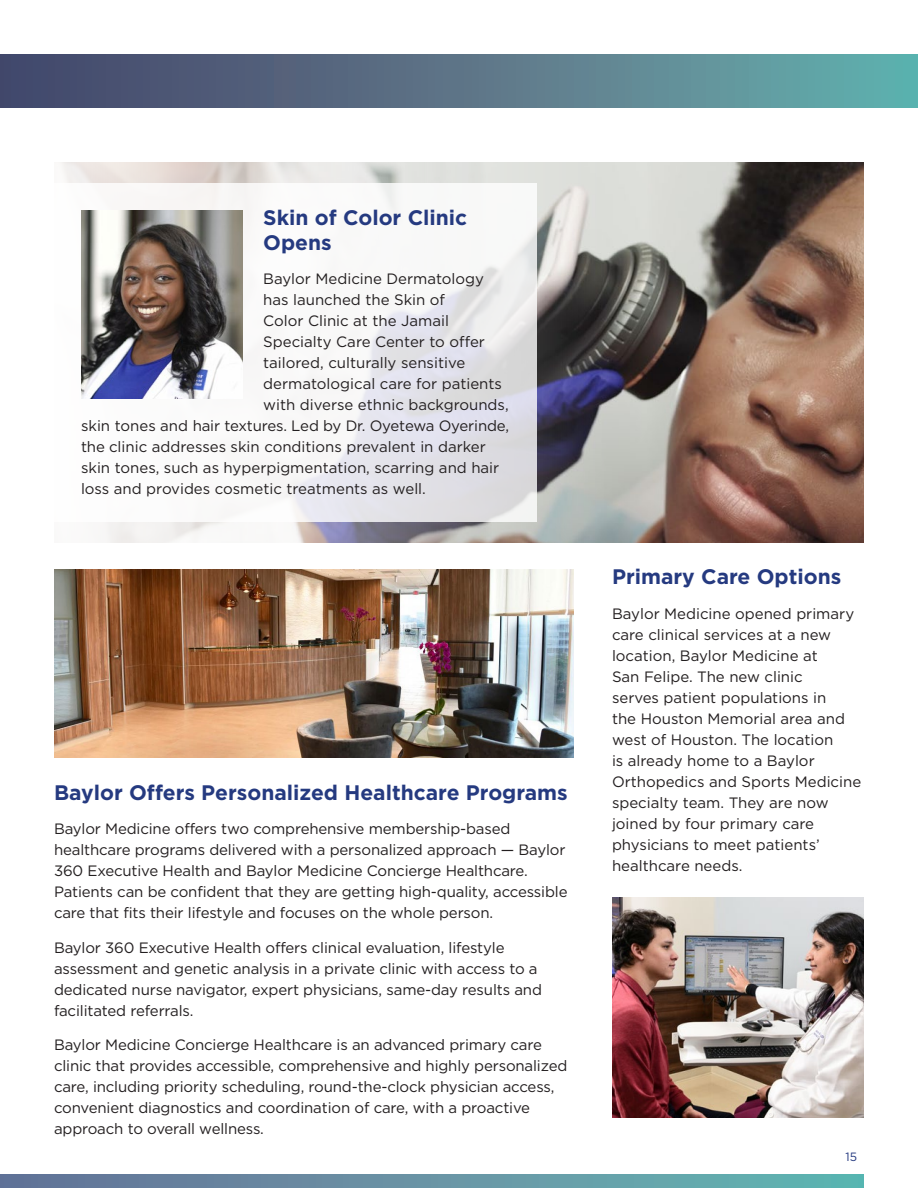
<style>
.page{position:relative;width:918px;height:1188px;background:#fff}
.page>*{position:absolute;margin:0;border:0;box-sizing:border-box;transform-origin:0 0}
.t1{font:700 21px/25.2px "Gotham";color:#253a80}
.t2{font:15px/21px "Gotham";letter-spacing:-.01em;color:#231f20}
.t3{font:12px "Gotham";color:#253a80}
</style>
<div class="page">
<div style="left:0;top:54px;width:918px;height:54px;background:linear-gradient(to right,#484267,#68aeac)"></div>
<img style="left:629px;top:162px;width:235px;height:380px">
<svg style="left:60px;top:162px;width:569px;height:380px;background:#a4a3a6"></svg>
<svg style="left:60px;top:183px;width:477px;height:338px"></svg>
<img style="left:81px;top:210px;width:162px;height:189px">
<img style="left:612px;top:898px;width:252px;height:220px">
<img style="left:54px;top:569px;width:520px;height:189px">
<svg style="left:0;top:1174px;width:864px;height:14px;background:#6494a4"></svg>
<h1 class="t1" style="left:263px;top:205px;width:206px">Skin of Color Clinic<br>Opens</h1>
<p class="t2" style="left:263px;top:268px;width:222px">Baylor Medicine Dermatology</p>
<p class="t2" style="left:263px;top:289px;width:183px">has launched the Skin of</p>
<p class="t2" style="left:263px;top:310px;width:187px">Color Clinic at the Jamail</p>
<p class="t2" style="left:263px;top:331px;width:223px">Specialty Care Center to offer</p>
<p class="t2" style="left:263px;top:352px;width:204px">tailored, culturally sensitive</p>
<p class="t2" style="left:263px;top:373px;width:240px">dermatological care for patients</p>
<p class="t2" style="left:263px;top:394px;width:247px">with diverse ethnic backgrounds,</p>
<p class="t2" style="left:81px;top:415px;width:430px">skin tones and hair textures. Led by Dr. Oyetewa Oyerinde,</p>
<p class="t2" style="left:81px;top:436px;width:406px">the clinic addresses skin conditions prevalent in darker</p>
<p class="t2" style="left:81px;top:457px;width:420px">skin tones, such as hyperpigmentation, scarring and hair</p>
<p class="t2" style="left:81px;top:478px;width:346px">loss and provides cosmetic treatments as well.</p>
<h1 class="t1" style="left:54px;top:779px;width:515px">Baylor Offers Personalized Healthcare Programs</h1>
<p class="t2" style="left:54px;top:818px;width:515px">Baylor Medicine offers two comprehensive membership-based healthcare programs delivered with a personalized approach — Baylor 360 Executive Health and Baylor Medicine Concierge Healthcare.<br>Patients can be confident that they are getting high-quality, accessible care that fits their lifestyle and focuses on the whole person.</p>
<p class="t2" style="left:54px;top:936px;width:489px">Baylor 360 Executive Health offers clinical evaluation, lifestyle assessment and genetic analysis in a private clinic with access to a dedicated nurse navigator, expert physicians, same-day results and facilitated referrals.</p>
<p class="t2" style="left:54px;top:1034px;width:515px">Baylor Medicine Concierge Healthcare is an advanced primary care clinic that provides accessible, comprehensive and highly personalized care, including priority scheduling, round-the-clock physician access, convenient diagnostics and coordination of care, with a proactive approach to overall wellness.</p>
<h1 class="t1" style="left:612px;top:564px;width:231px">Primary Care Options</h1>
<p class="t2" style="left:612px;top:602px;width:251px">Baylor Medicine opened primary care clinical services at a new location, Baylor Medicine at<br>San Felipe. The new clinic<br>serves patient populations in<br>the Houston Memorial area and west of Houston. The location<br>is already home to a Baylor<br>Orthopedics and Sports Medicine specialty team. They are now joined by four primary care physicians to meet patients’ healthcare needs.</p>
<p class="t3" style="left:846px;top:1149px;width:13px">15</p>
</div>
